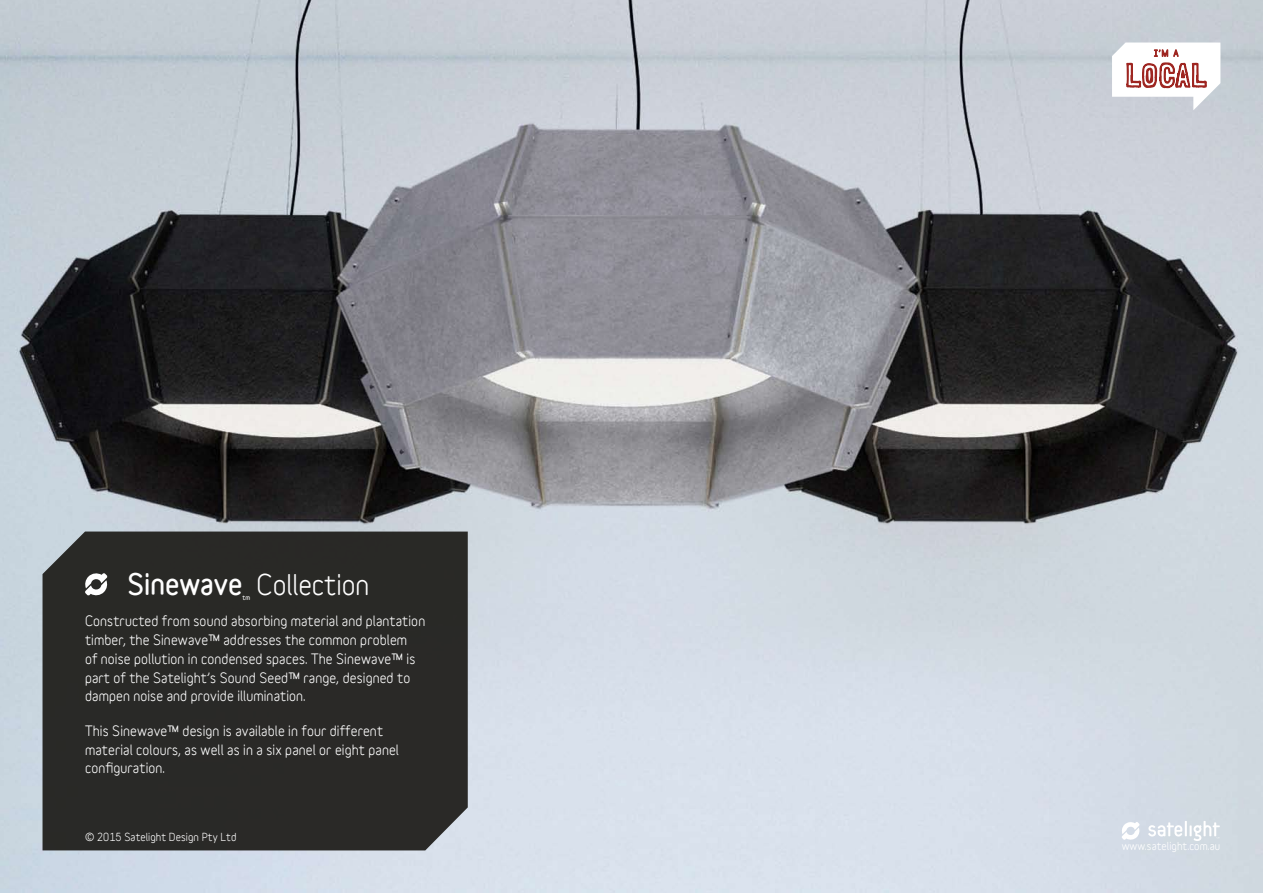
<style>
.page{position:relative;width:1263px;height:893px;background:#fff}
.page>*{position:absolute;margin:0;border:0;box-sizing:border-box;transform-origin:0 0}
.t1{font:700 27px "Variable";color:#fff}
.t2{font:900 27px "Variable";color:#fff}
.t3{font:700 13.5px/18.8px "Variable";letter-spacing:.01em;color:#fff}
.t4{font:700 10.5px "Variable";letter-spacing:.01em;color:#fff}
.t5{font:900 6px "Variable";color:#fff}
</style>
<div class="page">
<img style="left:0;top:0;width:1263px;height:893px">
<div style="left:43px;top:531px;width:425px;height:319px;background:#292927"></div>
<svg style="left:84px;top:572px;width:24px;height:24px"></svg>
<svg style="left:1121px;top:821px;width:19px;height:19px"></svg>
<svg style="left:1148px;top:821px;width:72px;height:20px"></svg>
<svg style="left:1112px;top:0;width:108px;height:119px"></svg>
<h1 class="t2" style="left:128px;top:567px;width:116px">Sinewave</h1>
<p class="t5" style="left:242px;top:593px;width:9px">tm</p>
<h1 class="t1" style="left:257px;top:569px;width:114px">Collection</h1>
<p class="t3" style="left:85px;top:612px;width:342px">Constructed from sound absorbing material and plantation timber, the Sinewave™ addresses the common problem<br>of noise pollution in condensed spaces. The Sinewave™ is part of the Satelight’s Sound Seed™ range, designed to dampen noise and provide illumination.</p>
<p class="t3" style="left:85px;top:721px;width:315px">This Sinewave™ design is available in four different material colours, as well as in a six panel or eight panel configuration.</p>
<p class="t4" style="left:85px;top:831px;width:153px">© 2015 Satelight Design Pty Ltd</p>
<p class="t4" style="left:1122px;top:840px;width:100px">www.satelight.com.au</p>
</div>
